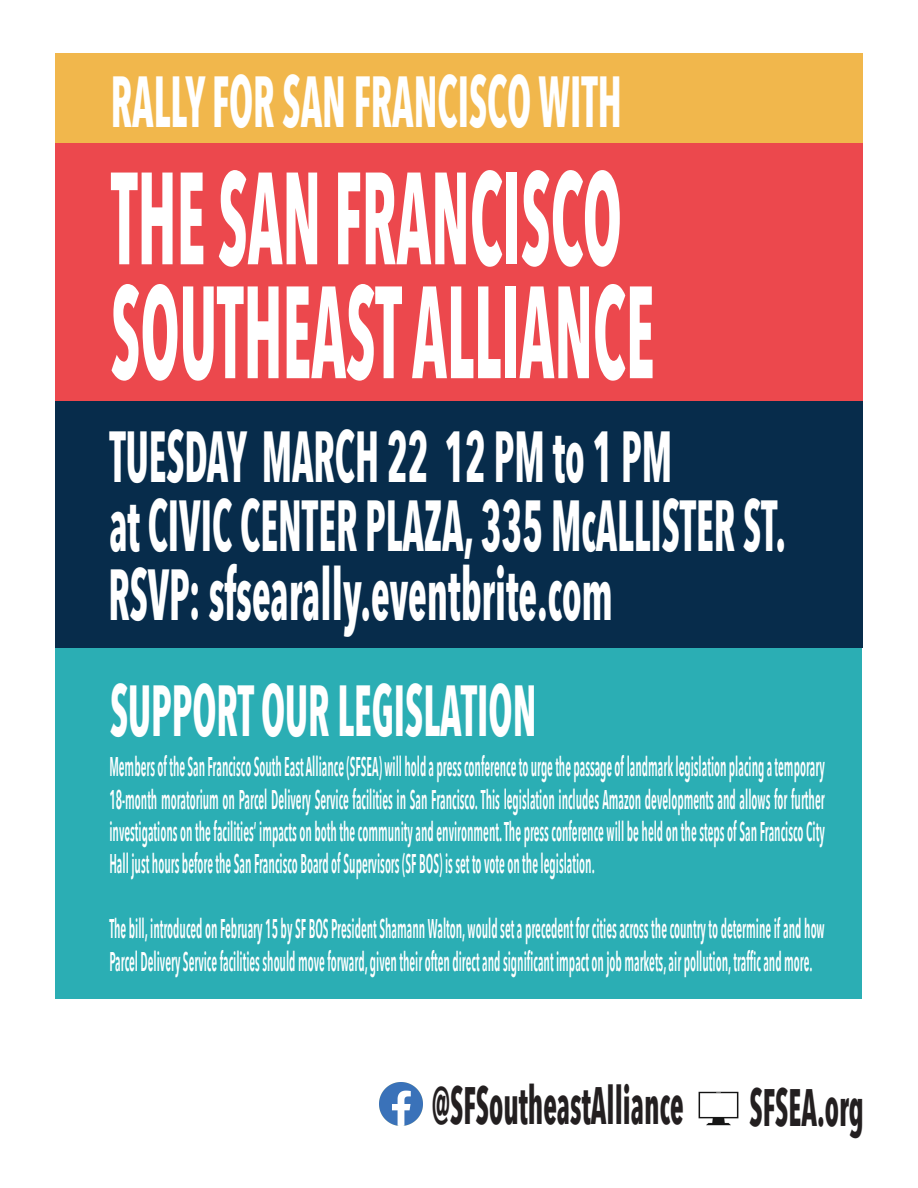
<style>
.page{position:relative;width:918px;height:1188px;background:#fff}
.page>*{position:absolute;margin:0;border:0;box-sizing:border-box;transform-origin:0 0}
.t1{font:700 129.6px/113.9px "Avenir Next Condensed";color:#fff;scale:.49 1}
.t2{font:700 72px/69.4px "Avenir Next Condensed";color:#fff;scale:.55 1}
.t3{font:700 52.5px "Avenir Next Condensed";color:#231f20;scale:.55 1}
.t4{font:600 27px/32.4px "Avenir Next Condensed";color:#fff;text-align:justify;scale:.47 1}
</style>
<div class="page">
<div style="left:55px;top:648px;width:807px;height:351px;background:#2baeb4"></div>
<div style="left:55px;top:401px;width:808px;height:246px;background:#072c4b"></div>
<div style="left:55px;top:143px;width:808px;height:258px;background:#ec484d"></div>
<div style="left:55px;top:53px;width:808px;height:90px;background:#f1b74c"></div>
<img style="left:380px;top:1082px;width:43px;height:43px">
<img style="left:698px;top:1091px;width:41px;height:35px">
<h2 class="t2" style="left:111px;top:67px;width:931px">RALLY FOR SAN FRANCISCO WITH</h2>
<h1 class="t1" style="left:111px;top:161px;width:1111px">THE SAN FRANCISCO<br>SOUTHEAST ALLIANCE</h1>
<h2 class="t2" style="left:109px;top:422px;width:1232px">TUESDAY MARCH 22 12 PM to 1 PM<br>at CIVIC CENTER PLAZA, 335 McALLISTER ST.</h2>
<h2 class="t2" style="left:109px;top:559px;width:919px">RSVP: sfsearally.eventbrite.com</h2>
<h2 class="t2" style="left:110px;top:675px;width:777px">SUPPORT OUR LEGISLATION</h2>
<p class="t4" style="left:109px;top:750px;width:1524px">Members of the San Francisco South East Alliance (SFSEA) will hold a press conference to urge the passage of landmark legislation placing a temporary 18-month moratorium on Parcel Delivery Service facilities in San Francisco. This legislation includes Amazon developments and allows for further investigations on the facilities’ impacts on both the community and environment. The press conference will be held on the steps of San Francisco City Hall just hours before the San Francisco Board of Supervisors (SF BOS) is set to vote on the legislation.</p>
<p class="t4" style="left:109px;top:912px;width:1524px">The bill, introduced on February 15 by SF BOS President Shamann Walton, would set a precedent for cities across the country to determine if and how<br>Parcel Delivery Service facilities should move forward, given their often direct and significant impact on job markets, air pollution, traffic and more.</p>
<h3 class="t3" style="left:432px;top:1074px;width:460px">@SFSoutheastAlliance</h3>
<h3 class="t3" style="left:750px;top:1075px;width:210px">SFSEA.org</h3>
</div>
